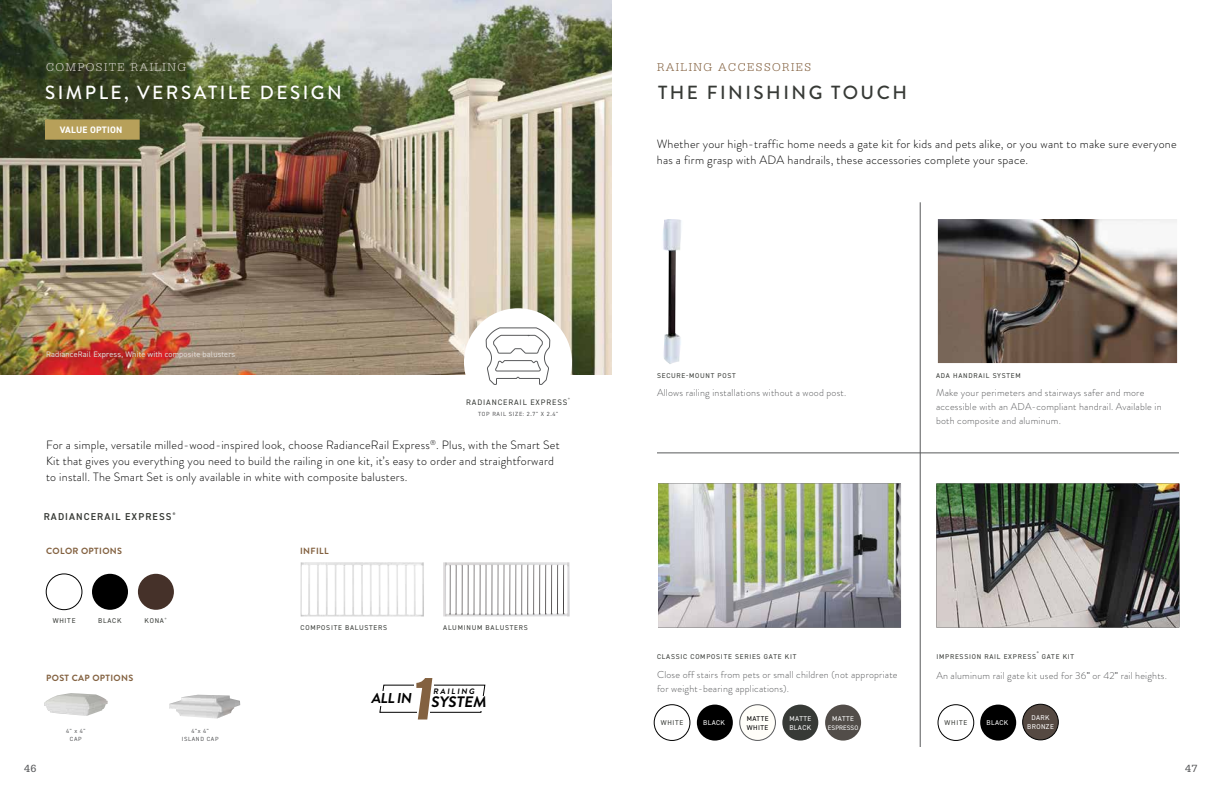
<style>
.page{position:relative;width:1224px;height:792px;background:#fff}
.page>*{position:absolute;margin:0;border:0;box-sizing:border-box;transform-origin:0 0}
.t1{font:500 19px "Brandon Grotesque";letter-spacing:.13em;color:#fff}
.t2{font:500 19px "Brandon Grotesque";letter-spacing:.13em;color:#373a36}
.t3{font:700 15.2px "Brandon Grotesque";color:#000}
.t4{font:700 14.3px "Brandon Grotesque";color:#000}
.t5{font:300 12px/16px "Brandon Grotesque";letter-spacing:.02em;color:#000}
.t6{font:300 12px "Serifa Std";letter-spacing:.12em;color:#836140}
.t7{font:300 12px "Serifa Std";letter-spacing:.12em;color:#d6d1ca}
.t8{font:11px "Serifa Std";color:#58595b}
.t9{font:300 10px/14px "Brandon Grotesque";letter-spacing:.02em;color:#58595b}
.t10{font:600 10px "DIN2014";letter-spacing:.11em;color:#373a36}
.t11{font:700 9.4px "DIN2014";letter-spacing:.02em;color:#fff}
.t12{font:700 9px "Brandon Grotesque";letter-spacing:.04em;color:#836140}
.t13{font:8px "DIN2014";letter-spacing:.02em;color:#dedad5}
.t14{font:8px "DIN2014";letter-spacing:.11em;color:#373a36}
.t15{font:700 7.9px "Brandon Grotesque";color:#000}
.t16{font:7px "DIN2014";letter-spacing:.11em;color:#373a36}
.t17{font:7px/9px "DIN2014";letter-spacing:.06em;color:#fff}
.t18{font:7px/9px "DIN2014";letter-spacing:.06em;color:#000}
.t19{font:6.5px "DIN2014";letter-spacing:.01em;color:#fff}
.t20{font:6px/8px "DIN2014";letter-spacing:.11em;color:#58595b;text-align:center}
.t21{font:3.5px "DIN2014";color:#373a36}
.t22{font:2.9px "DIN2014";color:#373a36}
.s1{font-family:"DIN2014";font-weight:400}
</style>
<div class="page">
<img style="left:0;top:0;width:612px;height:374px">
<div style="left:464px;top:308px;width:108px;height:108px;background:#fff;border-radius:50%"></div>
<svg style="left:486px;top:328px;width:64px;height:57px"></svg>
<img style="left:44px;top:693px;width:64px;height:23px">
<img style="left:301px;top:562px;width:123px;height:54px">
<img style="left:443px;top:562px;width:127px;height:54px">
<img style="left:938px;top:219px;width:239px;height:144px">
<img style="left:658px;top:484px;width:243px;height:144px">
<img style="left:936px;top:484px;width:243px;height:144px">
<img style="left:663px;top:219px;width:18px;height:145px">
<hr style="left:657px;top:453px;width:522px;height:1px;background:#58595b">
<hr style="left:920px;top:202px;width:1px;height:545px;background:#58595b">
<img style="left:169px;top:695px;width:71px;height:24px">
<div style="left:45px;top:119px;width:95px;height:21px;background:#b7a05a"></div>
<div style="left:46px;top:574px;width:36px;height:36px;border:1px solid #000;border-radius:50%"></div>
<div style="left:92px;top:574px;width:36px;height:36px;background:#000;border-radius:50%"></div>
<div style="left:138px;top:574px;width:36px;height:36px;background:#453129;border-radius:50%"></div>
<div style="left:697px;top:705px;width:36px;height:36px;background:#000;border-radius:50%"></div>
<div style="left:654px;top:705px;width:36px;height:36px;border:1px solid #000;border-radius:50%"></div>
<div style="left:980px;top:705px;width:36px;height:36px;background:#000;border-radius:50%"></div>
<div style="left:938px;top:705px;width:36px;height:36px;border:1px solid #000;border-radius:50%"></div>
<svg style="left:379px;top:678px;width:106px;height:42px"></svg>
<div style="left:479px;top:696px;width:7px;height:15px;background:#fff"></div>
<div style="left:378px;top:691px;width:6px;height:15px;background:#fff"></div>
<div style="left:740px;top:705px;width:35px;height:35px;background:#fffef9;border-radius:50%"></div>
<div style="left:740px;top:705px;width:36px;height:36px;border:1px solid #58595b;border-radius:50%"></div>
<div style="left:782px;top:705px;width:36px;height:36px;background:#373a36;border-radius:50%"></div>
<div style="left:825px;top:705px;width:36px;height:36px;background:#524d49;border-radius:50%"></div>
<div style="left:1023px;top:704px;width:35px;height:36px;background:#554942;border-radius:50%"></div>
<div style="left:1023px;top:704px;width:35px;height:36px;border:1px solid #000;border-radius:50%"></div>
<p class="t7" style="left:46px;top:60px;width:142px">COMPOSITE RAILING</p>
<h1 class="t1" style="left:45px;top:80px;width:298px">SIMPLE, VERSATILE DESIGN</h1>
<p class="t11" style="left:60px;top:124px;width:64px">VALUE OPTION</p>
<p class="t13" style="left:46px;top:349px;width:191px">RadianceRail Express, White with composite balusters</p>
<p class="t22" style="left:568px;top:397px;width:3px">®</p>
<p class="t14" style="left:466px;top:397px;width:103px">RADIANCERAIL EXPRESS</p>
<p class="t20" style="left:478px;top:410px;width:81px">TOP RAIL SIZE: 2.7" X 2.4"</p>
<p class="t5" style="left:46px;top:437px;width:515px">For a simple, versatile milled-wood-inspired look, choose RadianceRail Express<sup>®</sup>. Plus, with the Smart Set<br>Kit that gives you everything you need to build the railing in one kit, it’s easy to order and straightforward to install. The Smart Set is only available in white with composite balusters.</p>
<p class="t10" style="left:44px;top:510px;width:133px">RADIANCERAIL EXPRESS<sup>®</sup></p>
<p class="t12" style="left:46px;top:544px;width:77px">COLOR OPTIONS</p>
<p class="t22" style="left:165px;top:617px;width:3px">®</p>
<p class="t16" style="left:53px;top:616px;width:24px">WHITE</p>
<p class="t16" style="left:98px;top:616px;width:25px">BLACK</p>
<p class="t16" style="left:145px;top:616px;width:21px">KONA</p>
<p class="t12" style="left:46px;top:671px;width:89px">POST CAP OPTIONS</p>
<p class="t20" style="left:66px;top:727px;width:21px">4" x 4"<br>CAP</p>
<p class="t20" style="left:182px;top:727px;width:38px">4"x 4"<br>ISLAND CAP</p>
<p class="t12" style="left:300px;top:544px;width:30px">INFILL</p>
<p class="t16" style="left:301px;top:623px;width:88px">COMPOSITE BALUSTERS</p>
<p class="t16" style="left:443px;top:623px;width:86px">ALUMINUM BALUSTERS</p>
<p class="t4" style="left:371px;top:689px;width:45px">ALL IN</p>
<p class="t15" style="left:433px;top:686px;width:44px">RAILING</p>
<p class="t3" style="left:431px;top:691px;width:60px">SYSTEM</p>
<p class="t6" style="left:657px;top:61px;width:156px">RAILING ACCESSORIES</p>
<h1 class="t2" style="left:658px;top:80px;width:250px">THE FINISHING TOUCH</h1>
<p class="t5" style="left:657px;top:136px;width:521px">Whether your high-traffic home needs a gate kit for kids and pets alike, or you want to make sure everyone has a firm grasp with ADA handrails, these accessories complete your space.</p>
<p class="t16" style="left:657px;top:371px;width:80px">SECURE-MOUNT POST</p>
<p class="t16" style="left:936px;top:371px;width:86px">ADA HANDRAIL SYSTEM</p>
<p class="t9" style="left:657px;top:386px;width:191px">Allows railing installations without a wood post.</p>
<p class="t9" style="left:936px;top:386px;width:227px">Make your perimeters and stairways safer and more accessible with an ADA-compliant handrail. Available in both composite and aluminum.</p>
<p class="t21" style="left:1037px;top:651px;width:4px">®</p>
<p class="t16" style="left:657px;top:652px;width:141px">CLASSIC COMPOSITE SERIES GATE KIT</p>
<p class="t16" style="left:936px;top:652px;width:101px">IMPRESSION RAIL EXPRESS</p>
<p class="t16" style="left:1042px;top:652px;width:34px">GATE KIT</p>
<p class="t9" style="left:657px;top:668px;width:242px">Close off stairs from pets or small children (not appropriate for weight-bearing applications).</p>
<p class="t9" style="left:936px;top:668px;width:232px">An aluminum rail gate kit used for 36<span class="s1">"</span> or 42<span class="s1">"</span> rail heights.</p>
<p class="t19" style="left:828px;top:724px;width:32px">ESPRESSO</p>
<p class="t17" style="left:1027px;top:713px;width:28px;text-align:center">DARK<br>BRONZE</p>
<p class="t18" style="left:747px;top:714px;width:23px">MATTE<br>WHITE</p>
<p class="t17" style="left:789px;top:714px;width:24px">MATTE<br>BLACK</p>
<p class="t17" style="left:832px;top:714px;width:23px">MATTE</p>
<p class="t16" style="left:661px;top:719px;width:24px">WHITE</p>
<p class="t17" style="left:703px;top:718px;width:24px">BLACK</p>
<p class="t16" style="left:945px;top:719px;width:24px">WHITE</p>
<p class="t17" style="left:986px;top:718px;width:24px">BLACK</p>
<p class="t8" style="left:24px;top:763px;width:14px">46</p>
<p class="t8" style="left:1185px;top:763px;width:14px">47</p>
</div>
